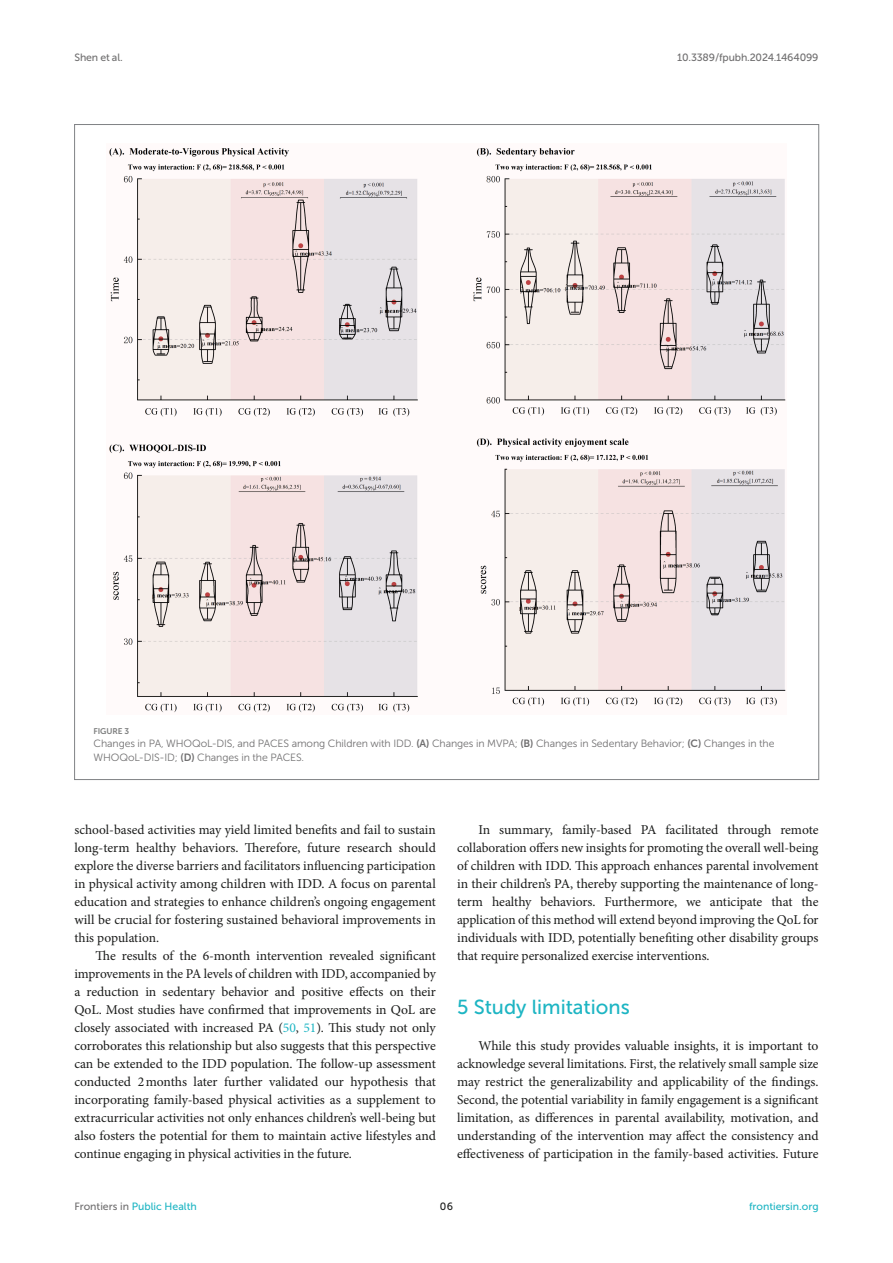
<style>
.page{position:relative;width:893px;height:1263px;background:#fff}
.page>*{position:absolute;margin:0;border:0;box-sizing:border-box;transform-origin:0 0}
.HEAD_1{font:20.25px "Museo Sans 500";color:#1db5c3}
.TEXT{font:13.5px/18px "Minion Pro";letter-spacing:-.005em;color:#1b1c1b;text-align:justify}
.FIG_LEG{font:10.5px/13.5px "Museo Sans 300";letter-spacing:-.01em;color:#706f70}
.t1{font:10.5px "Museo Sans 500";color:#1db5c3}
.t2{font:10.5px "Museo Sans 500";letter-spacing:-.015em;color:#706f70}
.t3{font:10.5px "Museo Sans 500";color:#1b1c1b}
.FIG_HD{font:8.25px "Museo Sans 700";letter-spacing:-.01em;color:#7e7f7f}
.s1{font-family:"Museo Sans 700"}
.s2{color:#1db5c3}
.s3{color:#706f70}
</style>
<div class="page">
<img style="left:109px;top:148px;width:677px;height:565px">
<p class="t2" style="left:74px;top:51px;width:50px">Shen et al.</p>
<p class="t2" style="left:677px;top:51px;width:143px">10.3389/fpubh.2024.1464099</p>
<p class="FIG_HD" style="left:94px;top:726px;width:37px">FIGURE 3</p>
<p class="FIG_LEG" style="left:94px;top:737px;width:682px">Changes in PA, WHOQoL-DIS, and PACES among Children with IDD. <span class="s1">(A)</span> Changes in MVPA; <span class="s1">(B)</span> Changes in Sedentary Behavior; <span class="s1">(C)</span> Changes in the<br>WHOQoL-DIS-ID; <span class="s1">(D)</span> Changes in the PACES.</p>
<p class="TEXT" style="left:74px;top:821px;width:363px">school-based activities may yield limited benefits and fail to sustain long-term healthy behaviors. Therefore, future research should explore the diverse barriers and facilitators influencing participation in physical activity among children with IDD. A focus on parental education and strategies to enhance children’s ongoing engagement will be crucial for fostering sustained behavioral improvements in this population.</p>
<p class="TEXT" style="left:74px;top:947px;width:363px;text-indent:21px">The results of the 6-month intervention revealed significant improvements in the PA levels of children with IDD, accompanied by a reduction in sedentary behavior and positive effects on their QoL. Most studies have confirmed that improvements in QoL are closely associated with increased PA (<span class="s2">50</span>, <span class="s2">51</span>). This study not only corroborates this relationship but also suggests that this perspective can be extended to the IDD population. The follow-up assessment conducted 2months later further validated our hypothesis that incorporating family-based physical activities as a supplement to extracurricular activities not only enhances children’s well-being but also fosters the potential for them to maintain active lifestyles and continue engaging in physical activities in the future.</p>
<p class="TEXT" style="left:457px;top:821px;width:363px;text-indent:21px">In summary, family-based PA facilitated through remote collaboration offers new insights for promoting the overall well-being of children with IDD. This approach enhances parental involvement in their children’s PA, thereby supporting the maintenance of long&shy;term healthy behaviors. Furthermore, we anticipate that the application of this method will extend beyond improving the QoL for individuals with IDD, potentially benefiting other disability groups that require personalized exercise interventions.</p>
<p class="HEAD_1" style="left:457px;top:996px;width:174px">5 Study limitations</p>
<p class="TEXT" style="left:457px;top:1037px;width:363px;text-indent:21px">While this study provides valuable insights, it is important to acknowledge several limitations. First, the relatively small sample size may restrict the generalizability and applicability of the findings.<br>Second, the potential variability in family engagement is a significant limitation, as differences in parental availability, motivation, and understanding of the intervention may affect the consistency and effectiveness of participation in the family-based activities. Future</p>
<p class="t1" style="left:74px;top:1200px;width:124px"><span class="s3">Frontiers in</span> Public Health</p>
<p class="t3" style="left:440px;top:1200px;width:15px">06</p>
<p class="t1" style="left:749px;top:1200px;width:71px">frontiersin.org</p>
</div>
